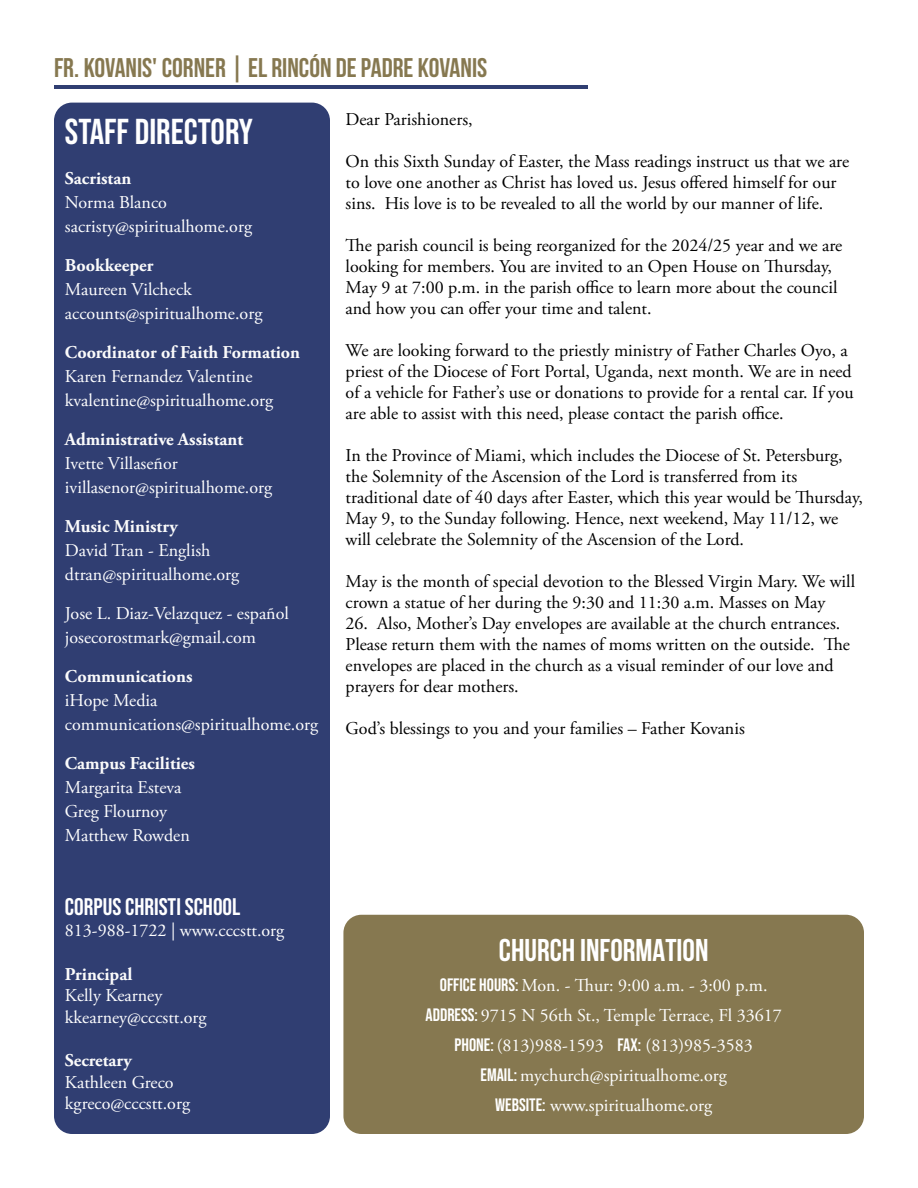
<style>
.page{position:relative;width:918px;height:1188px;background:#fff}
.page>*{position:absolute;margin:0;border:0;box-sizing:border-box;transform-origin:0 0}
.t1{font:36px "Bebas Neue";color:#fff}
.t2{font:700 31.5px "Bebas Neue";color:#fff}
.t3{font:27px "Bebas Neue";color:#867850}
.t4{font:24px "Bebas Neue";color:#fff}
.t5{font:18px/21px "Adobe Garamond Pro";color:#000}
.t6{font:18px/24px "Adobe Garamond Pro";color:#fff}
.t7{font:700 18px "Adobe Garamond Pro";color:#fbfbfb}
.s1{font-style:inherit}
.s2{font-family:"Bebas Neue"}
</style>
<div class="page">
<div style="left:54px;top:103px;width:276px;height:1031px;background:#303e72;border-radius:18px"></div>
<hr style="left:54px;top:85px;width:534px;height:3px;background:#303e72">
<div style="left:343px;top:915px;width:521px;height:219px;background:#867850;border-radius:18px"></div>
<h3 class="t3" style="left:54px;top:53px;width:435px"><span class="s1">FR. KOVANIS' CORNER |</span> EL RINCÓN DE PADRE KOVANIS</h3>
<h1 class="t1" style="left:65px;top:111px;width:190px">STAFF DIRECTORY</h1>
<p class="t7" style="left:65px;top:168px;width:68px">Sacristan</p>
<p class="t6" style="left:65px;top:191px;width:189px">Norma Blanco sacristy@spiritualhome.org</p>
<p class="t7" style="left:65px;top:255px;width:90px">Bookkeeper</p>
<p class="t6" style="left:65px;top:278px;width:199px">Maureen Vilcheck accounts@spiritualhome.org</p>
<p class="t7" style="left:65px;top:342px;width:237px">Coordinator of Faith Formation</p>
<p class="t6" style="left:65px;top:365px;width:210px">Karen Fernandez Valentine kvalentine@spiritualhome.org</p>
<p class="t7" style="left:65px;top:429px;width:180px">Administrative Assistant</p>
<p class="t6" style="left:65px;top:452px;width:209px">Ivette Villaseñor ivillasenor@spiritualhome.org</p>
<p class="t7" style="left:65px;top:516px;width:114px">Music Ministry</p>
<p class="t6" style="left:65px;top:539px;width:176px">David Tran - English dtran@spiritualhome.org</p>
<p class="t6" style="left:65px;top:602px;width:225px">Jose L. Diaz-Velazquez - español josecorostmark@gmail.com</p>
<p class="t7" style="left:65px;top:666px;width:129px">Communications</p>
<p class="t6" style="left:65px;top:689px;width:255px">iHope Media communications@spiritualhome.org</p>
<p class="t7" style="left:65px;top:753px;width:132px">Campus Facilities</p>
<p class="t6" style="left:65px;top:776px;width:126px">Margarita Esteva<br>Greg Flournoy<br>Matthew Rowden</p>
<h3 class="t4" style="left:65px;top:893px;width:177px">CORPUS CHRISTI SCHOOL</h3>
<p class="t6" style="left:65px;top:919px;width:221px">813-988-1722 | www.cccstt.org</p>
<p class="t7" style="left:65px;top:963px;width:69px">Principal</p>
<p class="t6" style="left:65px;top:985px;width:143px;line-height:21.6px">Kelly Kearney kkearney@cccstt.org</p>
<p class="t7" style="left:65px;top:1050px;width:69px">Secretary</p>
<p class="t6" style="left:65px;top:1072px;width:127px;line-height:21.6px">Kathleen Greco kgreco@cccstt.org</p>
<p class="t5" style="left:346px;top:109px;width:129px">Dear Parishioners,</p>
<p class="t5" style="left:346px;top:151px;width:505px">On this Sixth Sunday of Easter, the Mass readings instruct us that we are to love one another as Christ has loved us. Jesus offered himself for our sins. His love is to be revealed to all the world by our manner of life.</p>
<p class="t5" style="left:346px;top:235px;width:498px">The parish council is being reorganized for the 2024/25 year and we are looking for members. You are invited to an Open House on Thursday, May 9 at 7:00 p.m. in the parish office to learn more about the council and how you can offer your time and talent.</p>
<p class="t5" style="left:346px;top:340px;width:510px">We are looking forward to the priestly ministry of Father Charles Oyo, a priest of the Diocese of Fort Portal, Uganda, next month. We are in need of a vehicle for Father’s use or donations to provide for a rental car. If you are able to assist with this need, please contact the parish office.</p>
<p class="t5" style="left:346px;top:445px;width:519px">In the Province of Miami, which includes the Diocese of St. Petersburg, the Solemnity of the Ascension of the Lord is transferred from its traditional date of 40 days after Easter, which this year would be Thursday, May 9, to the Sunday following. Hence, next weekend, May 11/12, we will celebrate the Solemnity of the Ascension of the Lord.</p>
<p class="t5" style="left:346px;top:571px;width:511px">May is the month of special devotion to the Blessed Virgin Mary. We will crown a statue of her during the 9:30 and 11:30 a.m. Masses on May</p>
<p class="t5" style="left:346px;top:613px;width:506px">26. Also, Mother’s Day envelopes are available at the church entrances.<br>Please return them with the names of moms written on the outside. The envelopes are placed in the church as a visual reminder of our love and prayers for dear mothers.</p>
<p class="t5" style="left:346px;top:718px;width:401px">God’s blessings to you and your families – Father Kovanis</p>
<h2 class="t2" style="left:499px;top:933px;width:211px">CHURCH INFORMATION</h2>
<p class="t6" style="left:426px;top:971px;width:358px;line-height:30px;text-align:center"><span class="s2">OFFICE HOURS:</span> Mon. - Thur: 9:00 a.m. - 3:00 p.m.<br><span class="s2">ADDRESS:</span> 9715 N 56th St., Temple Terrace, Fl 33617<br><span class="s2">PHONE:</span> (813)988-1593 <span class="s2">FAX:</span> (813)985-3583<br><span class="s2">EMAIL:</span> mychurch@spiritualhome.org<br><span class="s2">WEBSITE:</span> www.spiritualhome.org</p>
</div>
